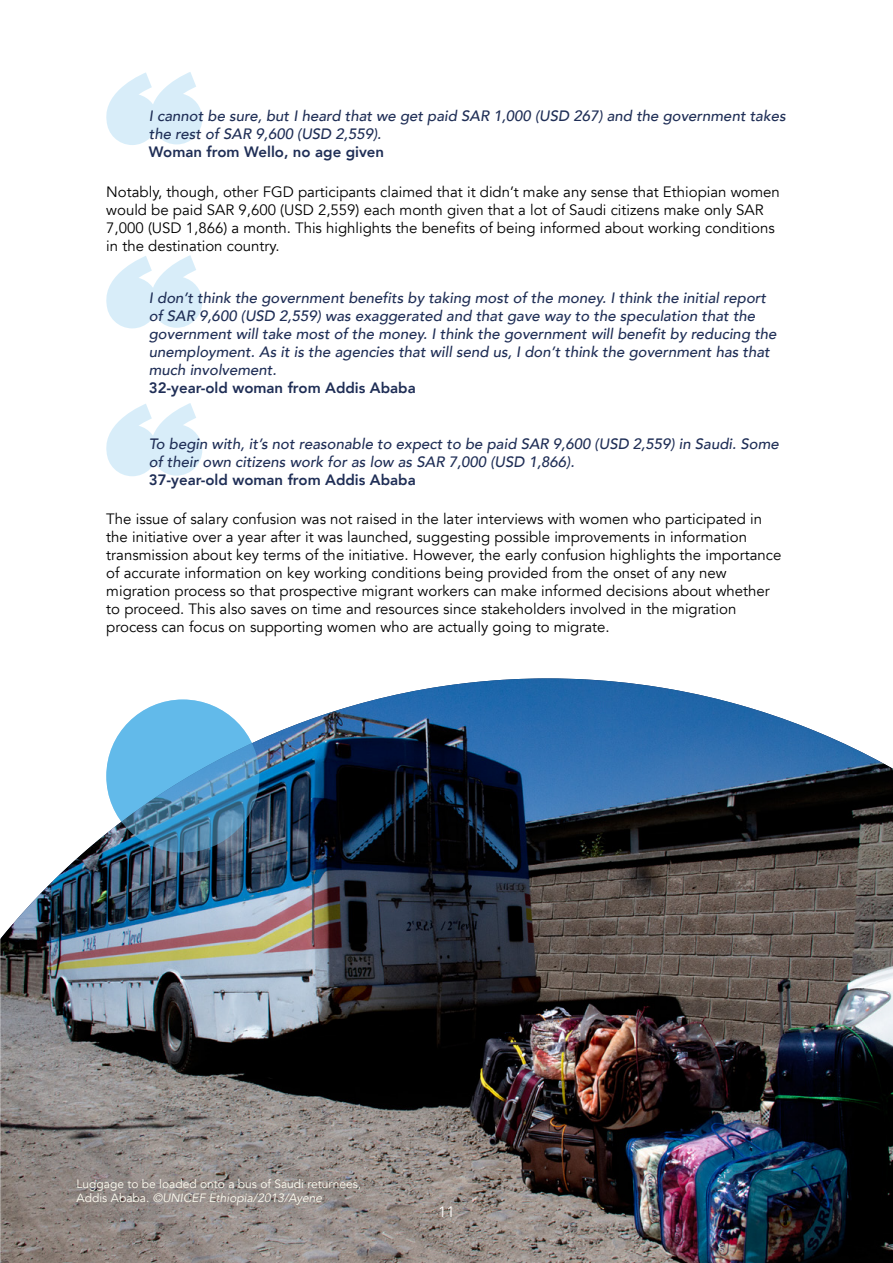
<style>
.page{position:relative;width:893px;height:1263px;background:#fff}
.page>*{position:absolute;margin:0;border:0;box-sizing:border-box;transform-origin:0 0}
.t1{font:15px/18px "Avenir";color:#000}
.t2{font:italic 500 15px/18px "Avenir";color:#1f2e56}
.t3{font:800 15px "Avenir";color:#1f2e56}
.t4{font:15px "Avenir";color:#fff}
.t5{font:12px/14.4px "Avenir";color:#fffdf1}
.s1{font-style:italic}
</style>
<div class="page">
<img style="left:0;top:678px;width:893px;height:585px">
<svg style="left:106px;top:699px;width:153px;height:154px;background:#57a4d1"></svg>
<svg style="left:106px;top:72px;width:96px;height:73px"></svg>
<svg style="left:106px;top:255px;width:96px;height:73px"></svg>
<svg style="left:106px;top:403px;width:96px;height:73px"></svg>
<p class="t2" style="left:149px;top:107px;width:638px">I cannot be sure, but I heard that we get paid SAR 1,000 (USD 267) and the government takes the rest of SAR 9,600 (USD 2,559).</p>
<p class="t3" style="left:149px;top:140px;width:237px">Woman from Wello, no age given</p>
<p class="t1" style="left:106px;top:183px;width:675px">Notably, though, other FGD participants claimed that it didn’t make any sense that Ethiopian women would be paid SAR 9,600 (USD 2,559) each month given that a lot of Saudi citizens make only SAR 7,000 (USD 1,866) a month. This highlights the benefits of being informed about working conditions in the destination country.</p>
<p class="t2" style="left:149px;top:289px;width:629px">I don’t think the government benefits by taking most of the money. I think the initial report of SAR 9,600 (USD 2,559) was exaggerated and that gave way to the speculation that the government will take most of the money. I think the government will benefit by reducing the unemployment. As it is the agencies that will send us, I don’t think the government has that much involvement.</p>
<p class="t3" style="left:149px;top:376px;width:268px">32-year-old woman from Addis Ababa</p>
<p class="t2" style="left:149px;top:435px;width:632px">To begin with, it’s not reasonable to expect to be paid SAR 9,600 (USD 2,559) in Saudi. Some of their own citizens work for as low as SAR 7,000 (USD 1,866).</p>
<p class="t3" style="left:149px;top:468px;width:268px">37-year-old woman from Addis Ababa</p>
<p class="t1" style="left:106px;top:510px;width:677px">The issue of salary confusion was not raised in the later interviews with women who participated in the initiative over a year after it was launched, suggesting possible improvements in information transmission about key terms of the initiative. However, the early confusion highlights the importance of accurate information on key working conditions being provided from the onset of any new migration process so that prospective migrant workers can make informed decisions about whether to proceed. This also saves on time and resources since stakeholders involved in the migration process can focus on supporting women who are actually going to migrate.</p>
<p class="t5" style="left:77px;top:1177px;width:286px">Luggage to be loaded onto a bus of Saudi returnees,<br>Addis Ababa. <span class="s1">©UNICEF Ethiopia/2013/Ayene</span></p>
<p class="t4" style="left:438px;top:1203px;width:18px">11</p>
</div>
